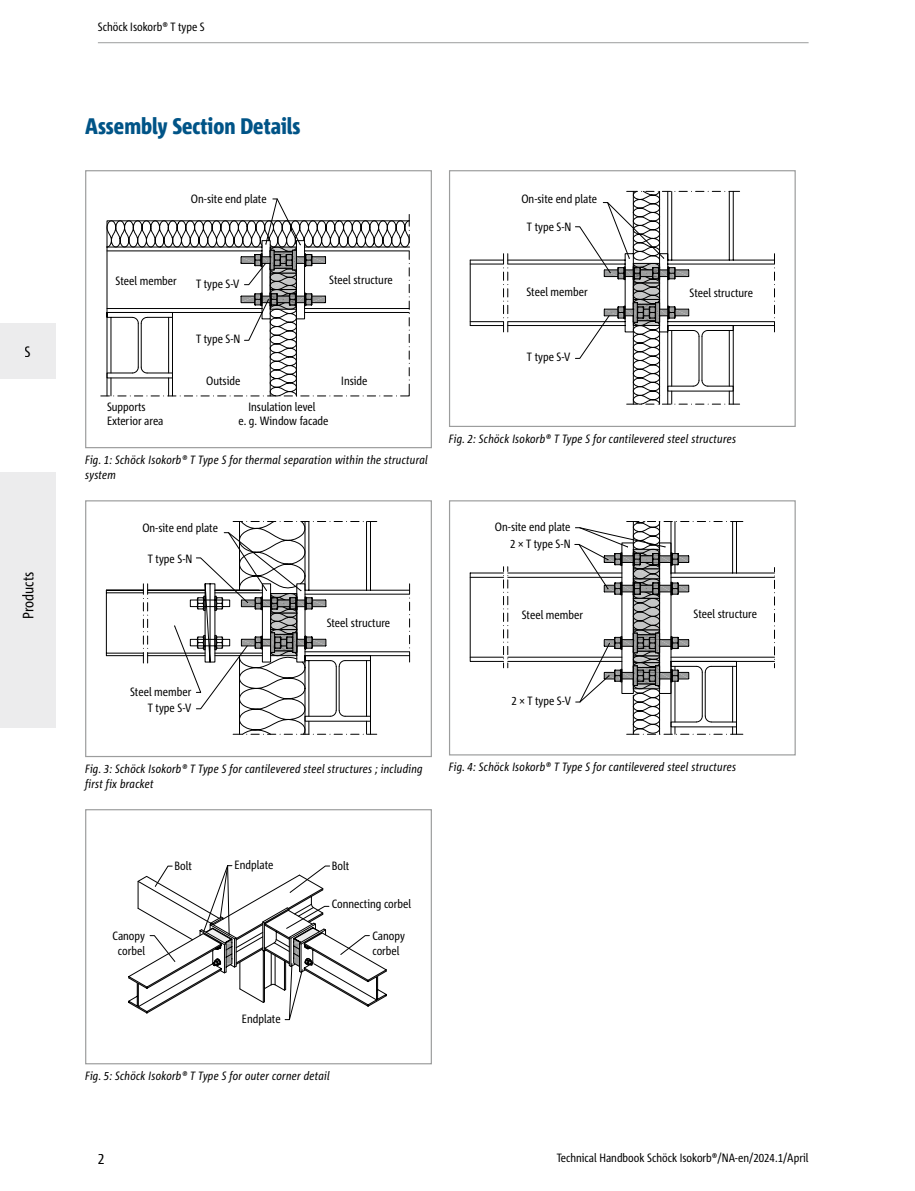
<style>
.page{position:relative;width:915px;height:1191px;background:#fff}
.page>*{position:absolute;margin:0;border:0;box-sizing:border-box;transform-origin:0 0}
.t1{font:800 condensed 22.5px "Corpid Schoeck";color:#005487}
.t2{font:condensed 15px "Corpid Schoeck";color:#000}
.t3{font:condensed 12px/14.4px "Corpid Schoeck";color:#000;text-align:center}
.t4{font:italic condensed 12px/15px "Corpid Schoeck";letter-spacing:.02em;color:#000}
</style>
<div class="page">
<div style="left:0;top:472px;width:55px;height:255px;background:#ececed"></div>
<div style="left:0;top:323px;width:55px;height:55px;background:#ececed"></div>
<hr style="left:98px;top:42px;width:710px;height:1px;background:#9c9d9d">
<svg style="left:106px;top:220px;width:304px;height:177px"></svg>
<svg style="left:240px;top:198px;width:87px;height:143px"></svg>
<div style="left:85px;top:170px;width:347px;height:278px;border:1px solid #9c9d9d"></div>
<svg style="left:627px;top:190px;width:148px;height:215px"></svg>
<svg style="left:469px;top:191px;width:270px;height:214px"></svg>
<div style="left:449px;top:170px;width:346px;height:257px;border:1px solid #9c9d9d"></div>
<svg style="left:105px;top:521px;width:305px;height:214px"></svg>
<div style="left:85px;top:500px;width:347px;height:257px;border:1px solid #9c9d9d"></div>
<hr style="left:507px;top:572px;width:114px;height:1px;background:#000">
<hr style="left:507px;top:577px;width:114px;height:1px;background:#000">
<hr style="left:507px;top:661px;width:114px;height:1px;background:#000">
<hr style="left:507px;top:656px;width:114px;height:1px;background:#000">
<svg style="left:469px;top:566px;width:39px;height:102px"></svg>
<svg style="left:574px;top:521px;width:201px;height:214px"></svg>
<div style="left:449px;top:500px;width:346px;height:255px;border:1px solid #9c9d9d"></div>
<svg style="left:128px;top:865px;width:259px;height:155px"></svg>
<div style="left:85px;top:809px;width:347px;height:255px;border:1px solid #9c9d9d"></div>
<p class="t2" style="left:25px;top:342px;width:8px">S</p>
<p class="t2" style="left:19px;top:619px;width:49px;rotate:-90deg">Products</p>
<p class="t3" style="left:98px;top:19px;width:108px">Schöck Isokorb® T type S</p>
<h1 class="t1" style="left:85px;top:112px;width:217px">Assembly Section Details</h1>
<p class="t3" style="left:191px;top:191px;width:77px">On-site end plate</p>
<p class="t3" style="left:115px;top:273px;width:63px">Steel member</p>
<p class="t3" style="left:329px;top:273px;width:65px">Steel structure</p>
<p class="t3" style="left:196px;top:276px;width:45px">T type S-V</p>
<p class="t3" style="left:107px;top:399px;width:40px">Supports</p>
<p class="t3" style="left:107px;top:414px;width:58px">Exterior area</p>
<p class="t3" style="left:196px;top:332px;width:46px">T type S-N</p>
<p class="t3" style="left:206px;top:374px;width:36px">Outside</p>
<p class="t3" style="left:238px;top:399px;width:92px">Insulation level<br>e. g. Window facade</p>
<p class="t3" style="left:341px;top:374px;width:28px">Inside</p>
<p class="t4" style="left:85px;top:452px;width:344px">Fig. 1: Schöck Isokorb® T Type S for thermal separation within the structural system</p>
<p class="t3" style="left:142px;top:520px;width:77px">On-site end plate</p>
<p class="t3" style="left:148px;top:551px;width:46px">T type S-N</p>
<p class="t3" style="left:326px;top:615px;width:65px">Steel structure</p>
<p class="t3" style="left:521px;top:192px;width:77px">On-site end plate</p>
<p class="t3" style="left:527px;top:220px;width:46px">T type S-N</p>
<p class="t3" style="left:526px;top:285px;width:63px">Steel member</p>
<p class="t3" style="left:527px;top:350px;width:45px">T type S-V</p>
<p class="t3" style="left:689px;top:286px;width:65px">Steel structure</p>
<p class="t4" style="left:449px;top:431px;width:288px">Fig. 2: Schöck Isokorb® T Type S for cantilevered steel structures</p>
<p class="t3" style="left:494px;top:520px;width:77px">On-site end plate</p>
<p class="t3" style="left:510px;top:536px;width:62px">2 × T type S-N</p>
<p class="t3" style="left:521px;top:607px;width:63px">Steel member</p>
<p class="t3" style="left:693px;top:606px;width:65px">Steel structure</p>
<p class="t3" style="left:130px;top:684px;width:63px">Steel member</p>
<p class="t3" style="left:148px;top:700px;width:45px">T type S-V</p>
<p class="t4" style="left:85px;top:761px;width:339px">Fig. 3: Schöck Isokorb® T Type S for cantilevered steel structures ; including first fix bracket</p>
<p class="t3" style="left:511px;top:693px;width:61px">2 × T type S-V</p>
<p class="t4" style="left:449px;top:759px;width:288px">Fig. 4: Schöck Isokorb® T Type S for cantilevered steel structures</p>
<p class="t3" style="left:174px;top:858px;width:19px">Bolt</p>
<p class="t3" style="left:234px;top:858px;width:40px">Endplate</p>
<p class="t3" style="left:332px;top:858px;width:19px">Bolt</p>
<p class="t3" style="left:332px;top:896px;width:81px">Connecting corbel</p>
<p class="t3" style="left:112px;top:929px;width:34px">Canopy corbel</p>
<p class="t3" style="left:372px;top:929px;width:34px;text-align:left">Canopy corbel</p>
<p class="t3" style="left:242px;top:1012px;width:40px">Endplate</p>
<p class="t4" style="left:85px;top:1068px;width:246px">Fig. 5: Schöck Isokorb® T Type S for outer corner detail</p>
<p class="t2" style="left:98px;top:1149px;width:8px">2</p>
<p class="t3" style="left:556px;top:1150px;width:253px">Technical Handbook Schöck Isokorb®/NA-en/2024.1/April</p>
</div>
